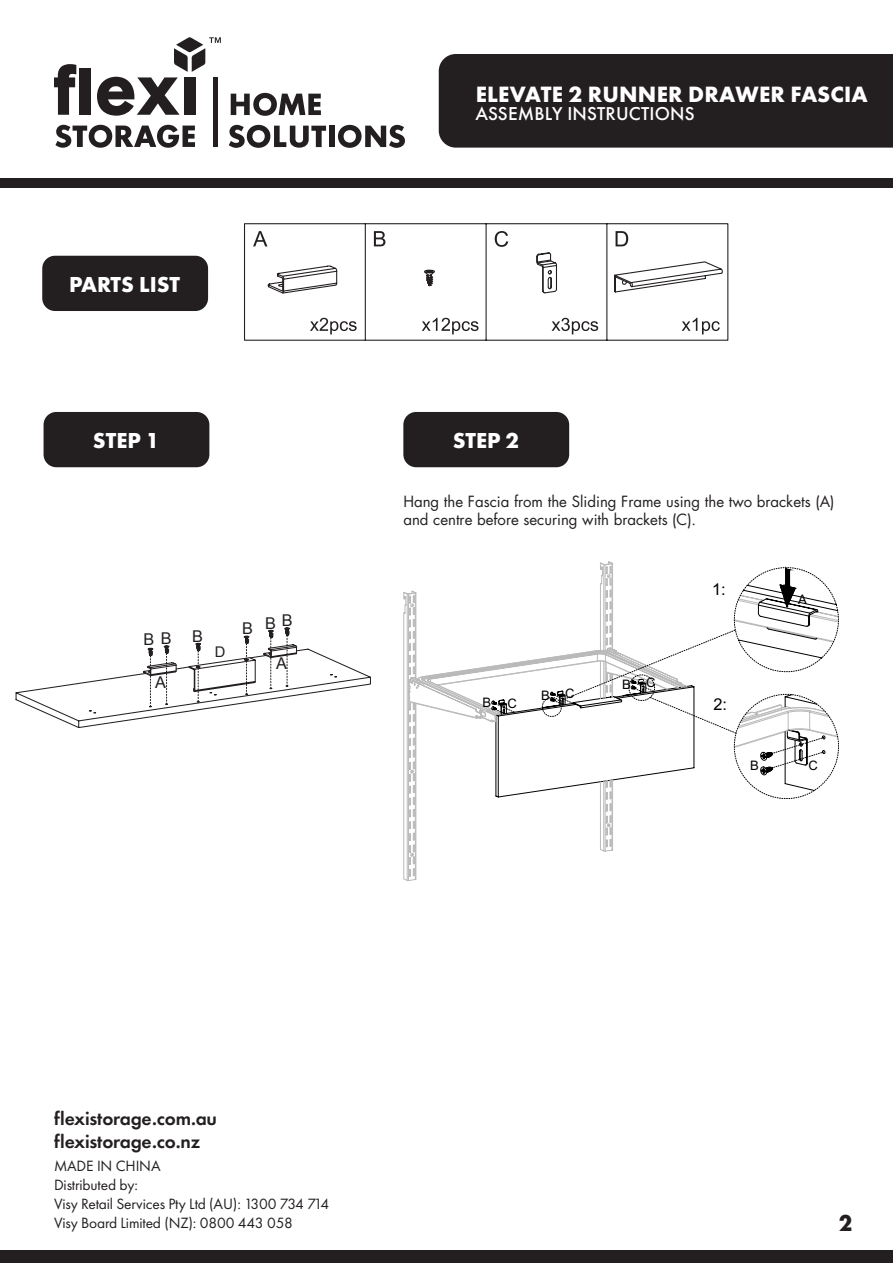
<style>
.page{position:relative;width:893px;height:1263px;background:#fff}
.page>*{position:absolute;margin:0;border:0;box-sizing:border-box;transform-origin:0 0}
.t1{font:700 24px "Futura PT";color:#231f20;scale:.94 1}
.t2{font:700 22.95px "Futura PT";letter-spacing:.01em;color:#fff}
.t3{font:700 22.5px "Futura PT";color:#fff}
.t4{font:600 19.5px/23.4px "Futura PT";letter-spacing:-.01em;color:#231f20}
.t5{font:500 19.35px "Futura PT";letter-spacing:.01em;color:#fff}
.t6{font:16.35px "Arial";color:#000}
.t7{font:16.2px "Arial";color:#231f20}
.t8{font:15.45px/18.9px "Futura PT";letter-spacing:-.01em;color:#231f20}
.t9{font:15px/18px "Futura Std";color:#231f20}
.t10{font:14.7px "Arial";color:#231f20}
.t11{font:13.05px "Arial";color:#000}
</style>
<div class="page">
<div style="left:439px;top:54px;width:454px;height:94px;background:#231f20"></div>
<div style="left:0;top:1250px;width:893px;height:13px;background:#231f20"></div>
<svg style="left:55px;top:125px;width:140px;height:23px"></svg>
<svg style="left:54px;top:64px;width:22px;height:51px"></svg>
<div style="left:80px;top:68px;width:11px;height:47px;background:#231f20"></div>
<hr style="left:213px;top:77px;width:4px;height:70px;background:#231f20">
<svg style="left:97px;top:37px;width:124px;height:79px"></svg>
<svg style="left:231px;top:93px;width:90px;height:23px"></svg>
<svg style="left:229px;top:125px;width:97px;height:23px"></svg>
<div style="left:329px;top:126px;width:5px;height:21px;background:#231f20"></div>
<svg style="left:338px;top:125px;width:67px;height:23px"></svg>
<div style="left:0;top:179px;width:893px;height:9px;background:#231f20"></div>
<div style="left:42px;top:256px;width:166px;height:55px;background:#231f20;border-radius:13px"></div>
<div style="left:44px;top:412px;width:165px;height:55px;background:#231f20;border-radius:13px"></div>
<div style="left:403px;top:412px;width:166px;height:55px;background:#231f20;border-radius:13px"></div>
<svg style="left:15px;top:627px;width:356px;height:101px"></svg>
<svg style="left:403px;top:561px;width:436px;height:320px"></svg>
<svg style="left:244px;top:223px;width:485px;height:118px"></svg>
<svg style="left:253px;top:231px;width:14px;height:15px"></svg>
<svg style="left:374px;top:231px;width:11px;height:15px"></svg>
<svg style="left:495px;top:231px;width:13px;height:16px"></svg>
<svg style="left:616px;top:231px;width:12px;height:15px"></svg>
<svg style="left:310px;top:318px;width:47px;height:16px"></svg>
<svg style="left:422px;top:318px;width:56px;height:16px"></svg>
<svg style="left:552px;top:318px;width:46px;height:16px"></svg>
<svg style="left:682px;top:318px;width:38px;height:16px"></svg>
<p class="t3" style="left:69px;top:270px;width:112px">PARTS LIST</p>
<h2 class="t2" style="left:476px;top:79px;width:394px">ELEVATE 2 RUNNER DRAWER FASCIA</h2>
<p class="t5" style="left:476px;top:102px;width:221px">ASSEMBLY INSTRUCTIONS</p>
<p class="t3" style="left:93px;top:426px;width:68px">STEP 1</p>
<p class="t3" style="left:453px;top:426px;width:68px">STEP 2</p>
<p class="t9" style="left:403px;top:493px;width:433px">Hang the Fascia from the Sliding Frame using the two brackets (A) and centre before securing with brackets (C).</p>
<p class="t7" style="left:144px;top:628px;width:29px">B B</p>
<p class="t7" style="left:192px;top:625px;width:12px">B</p>
<p class="t7" style="left:155px;top:672px;width:12px">A</p>
<p class="t10" style="left:215px;top:642px;width:12px">D</p>
<p class="t7" style="left:242px;top:613px;width:52px">B BB</p>
<p class="t7" style="left:276px;top:653px;width:12px">A</p>
<p class="t4" style="left:54px;top:1106px;width:165px">flexistorage.com.au flexistorage.co.nz</p>
<p class="t8" style="left:54px;top:1156px;width:277px">MADE IN CHINA<br>Distributed by:<br>Visy Retail Services Pty Ltd (AU): 1300 734 714<br>Visy Board Limited (NZ): 0800 443 058</p>
<p class="t6" style="left:712px;top:578px;width:15px">1:</p>
<p class="t11" style="left:646px;top:674px;width:11px">C</p>
<p class="t11" style="left:622px;top:676px;width:10px">B</p>
<p class="t11" style="left:565px;top:684px;width:11px">C</p>
<p class="t11" style="left:541px;top:687px;width:10px">B</p>
<p class="t11" style="left:482px;top:694px;width:10px">B</p>
<p class="t6" style="left:713px;top:694px;width:15px">2:</p>
<p class="t11" style="left:507px;top:695px;width:11px">C</p>
<p class="t11" style="left:750px;top:756px;width:10px">B</p>
<p class="t11" style="left:798px;top:591px;width:10px">A</p>
<p class="t11" style="left:809px;top:756px;width:11px">C</p>
<h1 class="t1" style="left:839px;top:1208px;width:16px">2</h1>
</div>
